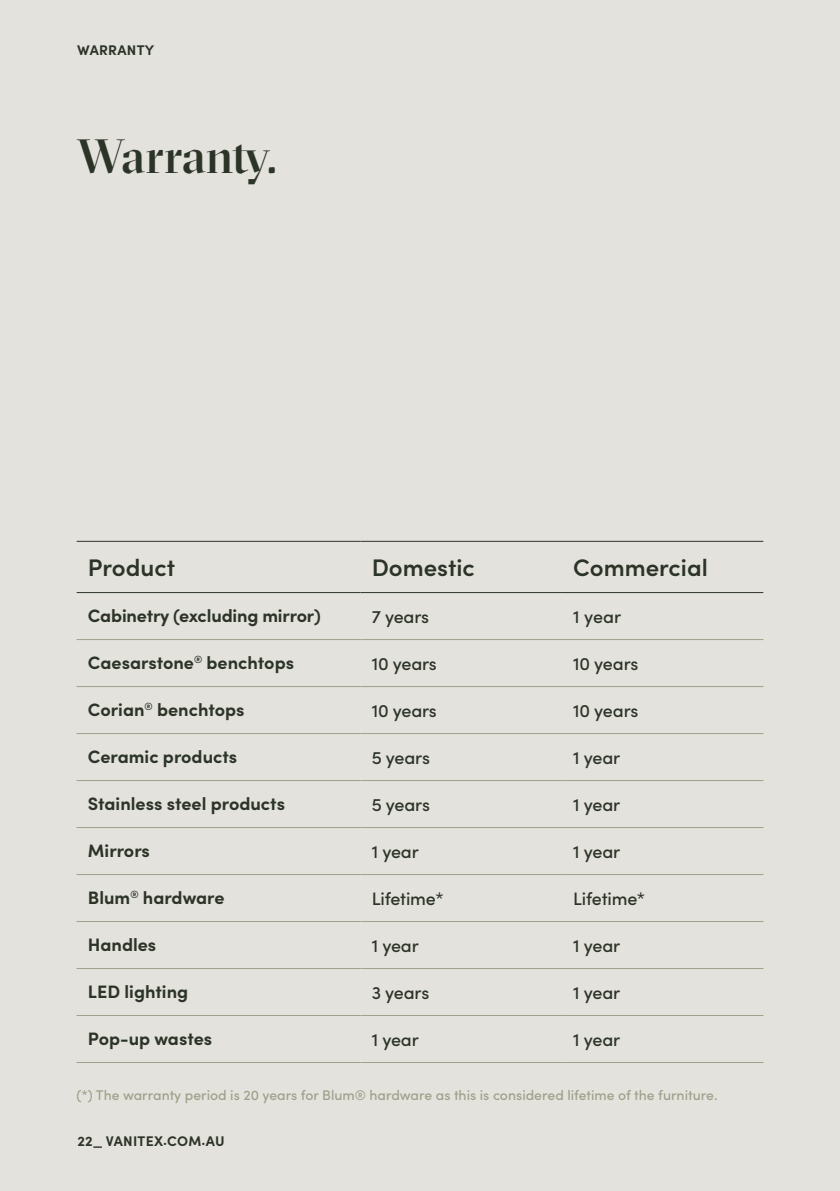
<style>
.page{position:relative;width:840px;height:1191px;background:#fff}
.page>*{position:absolute;margin:0;border:0;box-sizing:border-box;transform-origin:0 0}
.t1{font:500 48px "GT Sectra Display";letter-spacing:-.005em;color:#2c3428}
.t2{font:600 24px "Sofia Pro";color:#2c3428}
.t3{font:700 18px "Sofia Pro";color:#2c3428}
.t4{font:500 18px "Sofia Pro";letter-spacing:-.01em;color:#2c3428}
.t5{font:500 14px "Sofia Pro";color:#9fa18b}
.t6{font:700 14px "Sofia Pro";letter-spacing:.02em;color:#2c3428}
</style>
<div class="page">
<div style="left:0;top:0;width:839px;height:1191px;background:#e4e2dc"></div>
<hr style="left:77px;top:639px;width:283px;height:1px;background:#9fa18b">
<hr style="left:360px;top:639px;width:201px;height:1px;background:#9fa18b">
<hr style="left:561px;top:639px;width:202px;height:1px;background:#9fa18b">
<hr style="left:77px;top:686px;width:283px;height:1px;background:#9fa18b">
<hr style="left:360px;top:686px;width:201px;height:1px;background:#9fa18b">
<hr style="left:561px;top:686px;width:202px;height:1px;background:#9fa18b">
<hr style="left:77px;top:733px;width:283px;height:1px;background:#9fa18b">
<hr style="left:360px;top:733px;width:201px;height:1px;background:#9fa18b">
<hr style="left:561px;top:733px;width:202px;height:1px;background:#9fa18b">
<hr style="left:77px;top:780px;width:283px;height:1px;background:#9fa18b">
<hr style="left:360px;top:780px;width:201px;height:1px;background:#9fa18b">
<hr style="left:561px;top:780px;width:202px;height:1px;background:#9fa18b">
<hr style="left:77px;top:827px;width:283px;height:1px;background:#9fa18b">
<hr style="left:360px;top:827px;width:201px;height:1px;background:#9fa18b">
<hr style="left:561px;top:827px;width:202px;height:1px;background:#9fa18b">
<hr style="left:77px;top:874px;width:283px;height:1px;background:#9fa18b">
<hr style="left:360px;top:874px;width:201px;height:1px;background:#9fa18b">
<hr style="left:561px;top:874px;width:202px;height:1px;background:#9fa18b">
<hr style="left:77px;top:921px;width:283px;height:1px;background:#9fa18b">
<hr style="left:360px;top:921px;width:201px;height:1px;background:#9fa18b">
<hr style="left:561px;top:921px;width:202px;height:1px;background:#9fa18b">
<hr style="left:77px;top:968px;width:283px;height:1px;background:#9fa18b">
<hr style="left:360px;top:968px;width:201px;height:1px;background:#9fa18b">
<hr style="left:561px;top:968px;width:202px;height:1px;background:#9fa18b">
<hr style="left:77px;top:1015px;width:283px;height:1px;background:#9fa18b">
<hr style="left:360px;top:1015px;width:201px;height:1px;background:#9fa18b">
<hr style="left:561px;top:1015px;width:202px;height:1px;background:#9fa18b">
<hr style="left:77px;top:1062px;width:283px;height:1px;background:#9fa18b">
<hr style="left:360px;top:1062px;width:201px;height:1px;background:#9fa18b">
<hr style="left:561px;top:1062px;width:202px;height:1px;background:#9fa18b">
<hr style="left:77px;top:541px;width:283px;height:1px;background:#2c3428">
<hr style="left:360px;top:541px;width:201px;height:1px;background:#2c3428">
<hr style="left:561px;top:541px;width:202px;height:1px;background:#2c3428">
<hr style="left:77px;top:592px;width:283px;height:1px;background:#2c3428">
<hr style="left:360px;top:592px;width:201px;height:1px;background:#2c3428">
<hr style="left:561px;top:592px;width:202px;height:1px;background:#2c3428">
<p class="t6" style="left:77px;top:40px;width:78px">WARRANTY</p>
<h1 class="t1" style="left:77px;top:128px;width:203px">Warranty.</h1>
<h2 class="t2" style="left:88px;top:549px;width:89px">Product</h2>
<h2 class="t2" style="left:371px;top:549px;width:105px">Domestic</h2>
<h2 class="t2" style="left:573px;top:549px;width:136px">Commercial</h2>
<p class="t3" style="left:88px;top:602px;width:234px">Cabinetry (excluding mirror)</p>
<p class="t4" style="left:371px;top:603px;width:59px">7 years</p>
<p class="t4" style="left:573px;top:603px;width:49px">1 year</p>
<p class="t3" style="left:88px;top:649px;width:207px">Caesarstone<sup>®</sup> benchtops</p>
<p class="t4" style="left:371px;top:650px;width:67px">10 years</p>
<p class="t4" style="left:573px;top:650px;width:67px">10 years</p>
<p class="t3" style="left:88px;top:696px;width:158px">Corian<sup>®</sup> benchtops</p>
<p class="t4" style="left:371px;top:697px;width:67px">10 years</p>
<p class="t4" style="left:573px;top:697px;width:67px">10 years</p>
<p class="t3" style="left:88px;top:743px;width:151px">Ceramic products</p>
<p class="t4" style="left:371px;top:744px;width:60px">5 years</p>
<p class="t4" style="left:573px;top:744px;width:48px">1 year</p>
<p class="t3" style="left:88px;top:790px;width:198px">Stainless steel products</p>
<p class="t4" style="left:371px;top:791px;width:60px">5 years</p>
<p class="t4" style="left:573px;top:791px;width:48px">1 year</p>
<p class="t3" style="left:88px;top:837px;width:63px">Mirrors</p>
<p class="t4" style="left:371px;top:838px;width:48px">1 year</p>
<p class="t4" style="left:573px;top:838px;width:48px">1 year</p>
<p class="t3" style="left:88px;top:884px;width:138px">Blum<sup>®</sup> hardware</p>
<p class="t4" style="left:371px;top:885px;width:73px">Lifetime*</p>
<p class="t4" style="left:573px;top:885px;width:73px">Lifetime*</p>
<p class="t3" style="left:88px;top:931px;width:70px">Handles</p>
<p class="t4" style="left:371px;top:932px;width:48px">1 year</p>
<p class="t4" style="left:573px;top:932px;width:48px">1 year</p>
<p class="t3" style="left:88px;top:978px;width:102px">LED lighting</p>
<p class="t4" style="left:371px;top:979px;width:59px">3 years</p>
<p class="t4" style="left:573px;top:979px;width:48px">1 year</p>
<p class="t3" style="left:88px;top:1025px;width:126px">Pop-up wastes</p>
<p class="t4" style="left:371px;top:1026px;width:48px">1 year</p>
<p class="t4" style="left:573px;top:1026px;width:48px">1 year</p>
<p class="t5" style="left:77px;top:1085px;width:642px">(*) The warranty period is 20 years for Blum® hardware as this is considered lifetime of the furniture.</p>
<p class="t6" style="left:77px;top:1130px;width:148px">22_ VANITEX.COM.AU</p>
</div>
